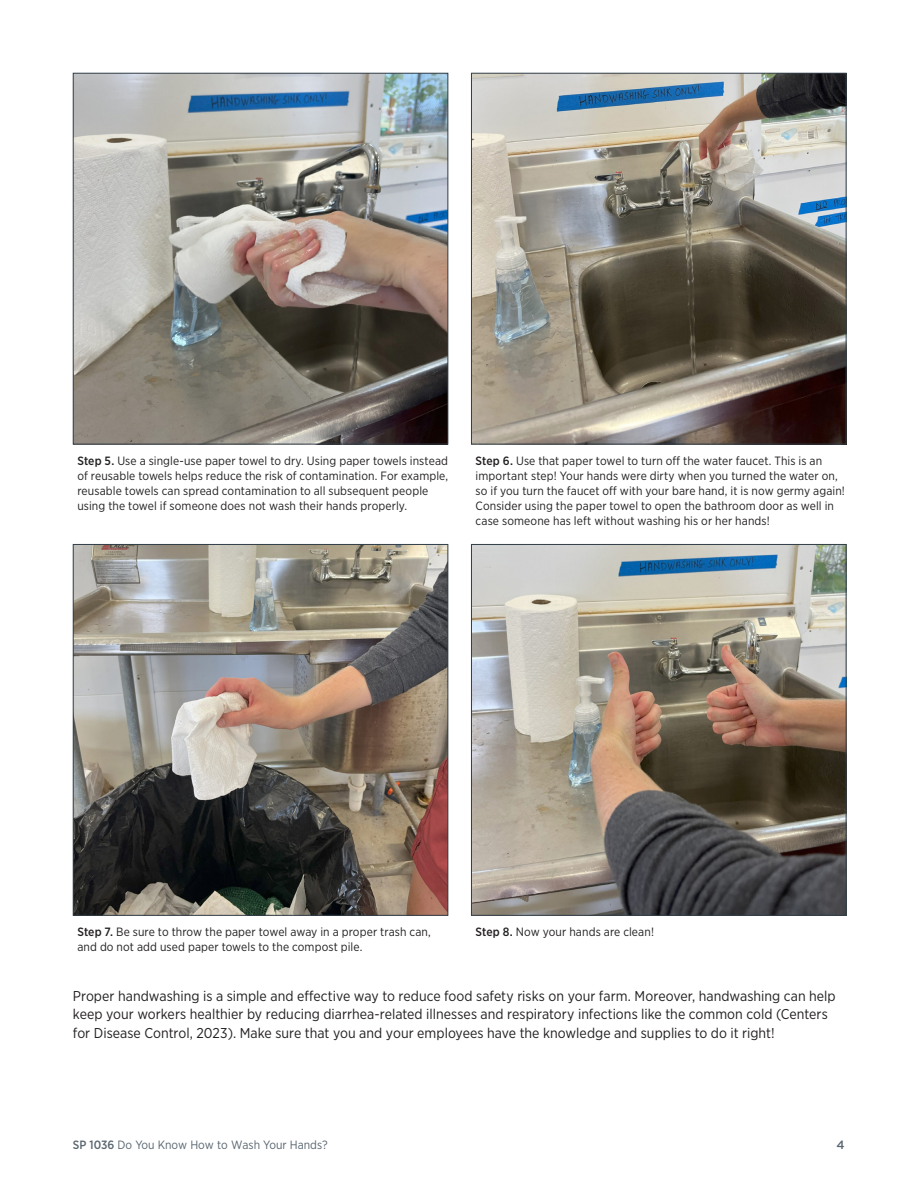
<style>
.page{position:relative;width:918px;height:1188px;background:#fff}
.page>*{position:absolute;margin:0;border:0;box-sizing:border-box;transform-origin:0 0}
.Body_Text{font:14.25px/18.8px "Gotham Narrow";color:#231f20}
.Photo_Captions{font:12px/15px "Gotham Narrow";letter-spacing:.01em;color:#231f20}
.t1{font:12px "Gotham Narrow";color:#5a6670}
.t2{font:500 12px "Gotham";color:#5a6670}
.s1{font-weight:500}
</style>
<div class="page">
<img style="left:75px;top:75px;width:371px;height:367px">
<div style="left:73px;top:73px;width:375px;height:371px;border:1px solid #313e48"></div>
<img style="left:75px;top:546px;width:371px;height:368px">
<div style="left:73px;top:544px;width:375px;height:372px;border:1px solid #313e48"></div>
<img style="left:473px;top:75px;width:371px;height:367px">
<div style="left:471px;top:73px;width:375px;height:371px;border:1px solid #313e48"></div>
<img style="left:473px;top:546px;width:371px;height:368px">
<div style="left:471px;top:544px;width:375px;height:372px;border:1px solid #313e48"></div>
<p class="Photo_Captions" style="left:77px;top:453px;width:372px"><span class="s1">Step 5.</span> Use a single-use paper towel to dry. Using paper towels instead of reusable towels helps reduce the risk of contamination. For example, reusable towels can spread contamination to all subsequent people using the towel if someone does not wash their hands properly.</p>
<p class="Photo_Captions" style="left:476px;top:453px;width:371px"><span class="s1">Step 6.</span> Use that paper towel to turn off the water faucet. This is an important step! Your hands were dirty when you turned the water on, so if you turn the faucet off with your bare hand, it is now germy again!<br>Consider using the paper towel to open the bathroom door as well in case someone has left without washing his or her hands!</p>
<p class="Photo_Captions" style="left:77px;top:924px;width:355px"><span class="s1">Step 7.</span> Be sure to throw the paper towel away in a proper trash can, and do not add used paper towels to the compost pile.</p>
<p class="Photo_Captions" style="left:476px;top:924px;width:180px"><span class="s1">Step 8.</span> Now your hands are clean!</p>
<p class="Body_Text" style="left:73px;top:986px;width:764px">Proper handwashing is a simple and effective way to reduce food safety risks on your farm. Moreover, handwashing can help keep your workers healthier by reducing diarrhea-related illnesses and respiratory infections like the common cold (Centers for Disease Control, 2023). Make sure that you and your employees have the knowledge and supplies to do it right!</p>
<p class="t1" style="left:73px;top:1138px;width:256px"><span class="s1">SP 1036</span> Do You Know How to Wash Your Hands?</p>
<p class="t2" style="left:837px;top:1137px;width:10px">4</p>
</div>
